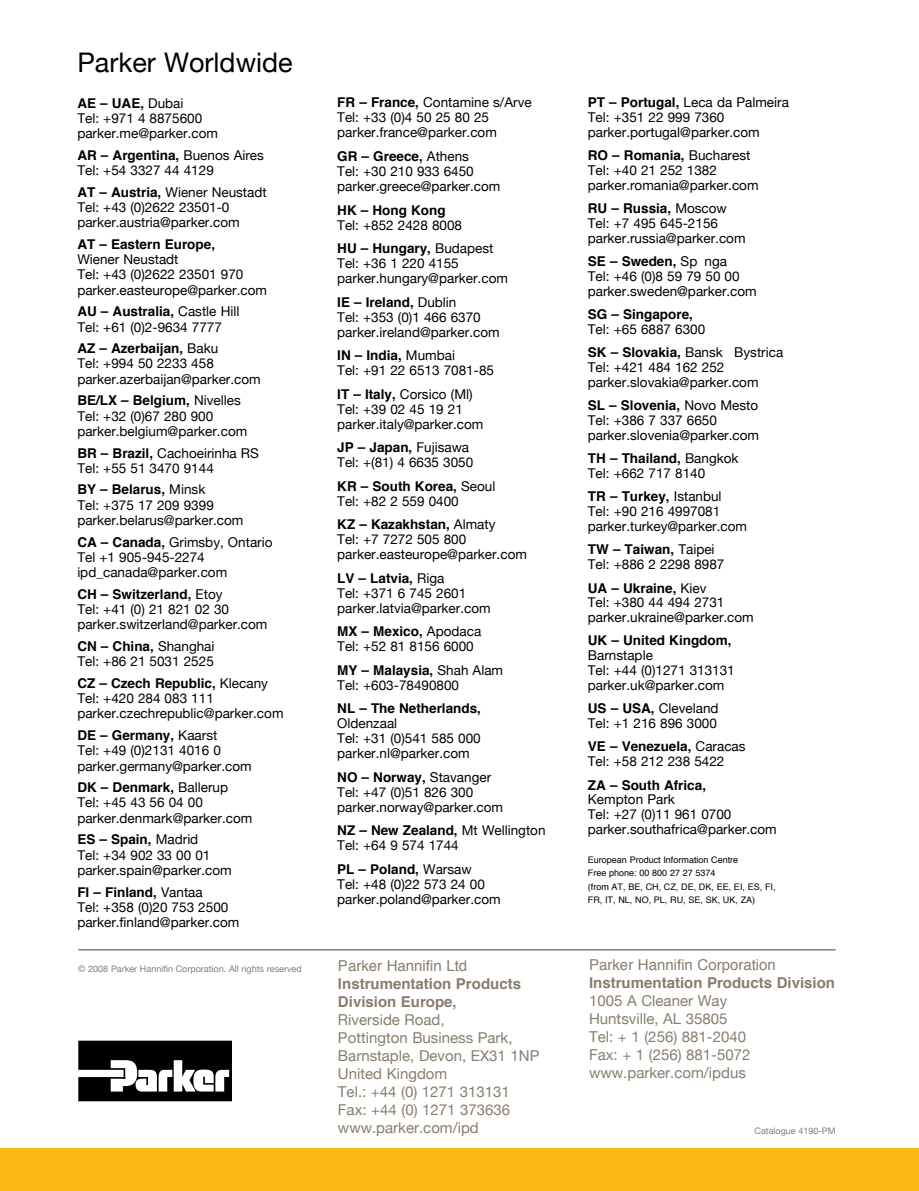
<style>
.page{position:relative;width:919px;height:1191px;background:#fff}
.page>*{position:absolute;margin:0;border:0;box-sizing:border-box;transform-origin:0 0}
.t1{font:27px "Helvetica Neue";color:#000}
.t2{font:15px/18px "Helvetica Neue";color:#887d6e}
.t3{font:700 15px/18px "Helvetica";color:#887d6e}
.t4{font:15px "Helvetica";color:#887d6e}
.t5{font:13.5px/15.3px "Helvetica Neue";color:#000}
.t6{font:700 13.5px "Helvetica";color:#000}
.t7{font:9px/13.5px "Helvetica";color:#000}
.t8{font:9px "Helvetica Neue";color:#887d6e}
.s1{font-family:"Helvetica Neue";font-weight:400}
.s2{font-family:"Helvetica";font-weight:700}
</style>
<div class="page">
<div style="left:0;top:1148px;width:918px;height:43px;background:#fdb913"></div>
<svg style="left:78px;top:1040px;width:154px;height:61px"></svg>
<hr style="left:78px;top:949px;width:757px;height:1px;background:#887d6e">
<h1 class="t1" style="left:77px;top:47px;width:217px">Parker Worldwide</h1>
<p class="t6" style="left:77px;top:92px;width:108px">AE – UAE, <span class="s1">Dubai</span></p>
<p class="t5" style="left:77px;top:110px;width:142px">Tel: +971 4 8875600 parker.me@parker.com</p>
<p class="t6" style="left:77px;top:144px;width:188px">AR – Argentina, <span class="s1">Buenos Aires</span></p>
<p class="t5" style="left:77px;top:159px;width:191px;line-height:21.6px">Tel: +54 3327 44 4129<br><span class="s2">AT – Austria,</span> Wiener Neustadt</p>
<p class="t5" style="left:77px;top:199px;width:164px">Tel: +43 (0)2622 23501-0 parker.austria@parker.com</p>
<p class="t6" style="left:77px;top:233px;width:139px">AT – Eastern Europe,</p>
<p class="t5" style="left:77px;top:251px;width:191px">Wiener Neustadt<br>Tel: +43 (0)2622 23501 970 parker.easteurope@parker.com</p>
<p class="t6" style="left:77px;top:301px;width:164px">AU – Australia, <span class="s1">Castle Hill</span></p>
<p class="t5" style="left:77px;top:319px;width:146px">Tel: +61 (0)2-9634 7777</p>
<p class="t6" style="left:77px;top:337px;width:142px">AZ – Azerbaijan, <span class="s1">Baku</span></p>
<p class="t5" style="left:77px;top:356px;width:185px">Tel: +994 50 2233 458 parker.azerbaijan@parker.com</p>
<p class="t6" style="left:77px;top:390px;width:165px">BE/LX – Belgium, <span class="s1">Nivelles</span></p>
<p class="t5" style="left:77px;top:408px;width:171px">Tel: +32 (0)67 280 900 parker.belgium@parker.com</p>
<p class="t5" style="left:77px;top:445px;width:183px"><span class="s2">BR – Brazil,</span> Cachoeirinha RS<br>Tel: +55 51 3470 9144</p>
<p class="t6" style="left:77px;top:479px;width:129px">BY – Belarus, <span class="s1">Minsk</span></p>
<p class="t5" style="left:77px;top:497px;width:168px">Tel: +375 17 209 9399 parker.belarus@parker.com</p>
<p class="t5" style="left:77px;top:534px;width:197px"><span class="s2">CA – Canada,</span> Grimsby, Ontario<br>Tel +1 905-945-2274 ipd_canada@parker.com</p>
<p class="t6" style="left:77px;top:583px;width:147px">CH – Switzerland, <span class="s1">Etoy</span></p>
<p class="t5" style="left:77px;top:601px;width:192px">Tel: +41 (0) 21 821 02 30 parker.switzerland@parker.com</p>
<p class="t6" style="left:77px;top:635px;width:139px">CN – China, <span class="s1">Shanghai</span></p>
<p class="t5" style="left:77px;top:653px;width:138px">Tel: +86 21 5031 2525</p>
<p class="t6" style="left:77px;top:672px;width:192px">CZ – Czech Republic, <span class="s1">Klecany</span></p>
<p class="t5" style="left:77px;top:690px;width:208px">Tel: +420 284 083 111 parker.czechrepublic@parker.com</p>
<p class="t6" style="left:77px;top:724px;width:141px">DE – Germany, <span class="s1">Kaarst</span></p>
<p class="t5" style="left:77px;top:742px;width:176px">Tel: +49 (0)2131 4016 0 parker.germany@parker.com</p>
<p class="t6" style="left:77px;top:776px;width:152px">DK – Denmark, <span class="s1">Ballerup</span></p>
<p class="t5" style="left:77px;top:795px;width:176px">Tel: +45 43 56 04 00 parker.denmark@parker.com</p>
<p class="t6" style="left:77px;top:828px;width:122px">ES – Spain, <span class="s1">Madrid</span></p>
<p class="t5" style="left:77px;top:847px;width:156px">Tel: +34 902 33 00 01 parker.spain@parker.com</p>
<p class="t6" style="left:77px;top:881px;width:127px">FI – Finland, <span class="s1">Vantaa</span></p>
<p class="t5" style="left:77px;top:899px;width:164px">Tel: +358 (0)20 753 2500 parker.finland@parker.com</p>
<p class="t8" style="left:78px;top:963px;width:225px">© 2008 Parker Hannifin Corporation. All rights reserved</p>
<p class="t5" style="left:337px;top:95px;width:196px"><span class="s2">FR – France,</span> Contamine s/Arve<br>Tel: +33 (0)4 50 25 80 25 parker.france@parker.com</p>
<p class="t6" style="left:337px;top:145px;width:133px">GR – Greece, <span class="s1">Athens</span></p>
<p class="t5" style="left:337px;top:163px;width:165px">Tel: +30 210 933 6450 parker.greece@parker.com</p>
<p class="t6" style="left:337px;top:199px;width:110px">HK – Hong Kong</p>
<p class="t5" style="left:337px;top:217px;width:126px">Tel: +852 2428 8008</p>
<p class="t6" style="left:337px;top:237px;width:158px">HU – Hungary, <span class="s1">Budapest</span></p>
<p class="t5" style="left:337px;top:255px;width:172px">Tel: +36 1 220 4155 parker.hungary@parker.com</p>
<p class="t6" style="left:337px;top:291px;width:121px">IE – Ireland, <span class="s1">Dublin</span></p>
<p class="t5" style="left:337px;top:309px;width:164px">Tel: +353 (0)1 466 6370 parker.ireland@parker.com</p>
<p class="t6" style="left:337px;top:344px;width:119px">IN – India, <span class="s1">Mumbai</span></p>
<p class="t5" style="left:337px;top:358px;width:158px;line-height:23.5px">Tel: +91 22 6513 7081-85<br><span class="s2">IT – Italy,</span> Corsico (Ml)</p>
<p class="t5" style="left:337px;top:401px;width:148px">Tel: +39 02 45 19 21 parker.italy@parker.com</p>
<p class="t6" style="left:337px;top:436px;width:133px">JP – Japan, <span class="s1">Fujisawa</span></p>
<p class="t5" style="left:337px;top:454px;width:137px">Tel: +(81) 4 6635 3050</p>
<p class="t6" style="left:337px;top:475px;width:160px">KR – South Korea, <span class="s1">Seoul</span></p>
<p class="t5" style="left:337px;top:493px;width:123px">Tel: +82 2 559 0400</p>
<p class="t6" style="left:337px;top:513px;width:160px">KZ – Kazakhstan, <span class="s1">Almaty</span></p>
<p class="t5" style="left:337px;top:531px;width:191px">Tel: +7 7272 505 800 parker.easteurope@parker.com</p>
<p class="t6" style="left:337px;top:567px;width:109px">LV – Latvia, <span class="s1">Riga</span></p>
<p class="t5" style="left:337px;top:585px;width:155px">Tel: +371 6 745 2601 parker.latvia@parker.com</p>
<p class="t6" style="left:337px;top:620px;width:145px">MX – Mexico, <span class="s1">Apodaca</span></p>
<p class="t5" style="left:337px;top:638px;width:138px">Tel: +52 81 8156 6000</p>
<p class="t6" style="left:337px;top:659px;width:167px">MY – Malaysia, <span class="s1">Shah Alam</span></p>
<p class="t5" style="left:337px;top:677px;width:123px">Tel: +603-78490800</p>
<p class="t6" style="left:337px;top:697px;width:145px">NL – The Netherlands,</p>
<p class="t5" style="left:337px;top:715px;width:145px">Oldenzaal<br>Tel: +31 (0)541 585 000 parker.nl@parker.com</p>
<p class="t6" style="left:337px;top:766px;width:155px">NO – Norway, <span class="s1">Stavanger</span></p>
<p class="t5" style="left:337px;top:784px;width:167px">Tel: +47 (0)51 826 300 parker.norway@parker.com</p>
<p class="t6" style="left:337px;top:819px;width:210px">NZ – New Zealand, <span class="s1">Mt Wellington</span></p>
<p class="t5" style="left:337px;top:837px;width:123px">Tel: +64 9 574 1744</p>
<p class="t6" style="left:337px;top:858px;width:136px">PL – Poland, <span class="s1">Warsaw</span></p>
<p class="t5" style="left:337px;top:876px;width:165px">Tel: +48 (0)22 573 24 00 parker.poland@parker.com</p>
<p class="t4" style="left:338px;top:954px;width:131px">Parker Hannifin Ltd</p>
<p class="t3" style="left:338px;top:974px;width:184px">Instrumentation Products<br>Division Europe,</p>
<p class="t2" style="left:338px;top:1010px;width:203px">Riverside Road,<br>Pottington Business Park,<br>Barnstaple, Devon, EX31 1NP<br>United Kingdom<br>Tel.: +44 (0) 1271 313131<br>Fax: +44 (0) 1271 373636 www.parker.com/ipd</p>
<p class="t5" style="left:588px;top:95px;width:202px;line-height:14.7px"><span class="s2">PT – Portugal,</span> Leca da Palmeira<br>Tel: +351 22 999 7360 parker.portugal@parker.com</p>
<p class="t6" style="left:588px;top:145px;width:164px">RO – Romania, <span class="s1">Bucharest</span></p>
<p class="t5" style="left:588px;top:163px;width:172px;line-height:14.7px">Tel: +40 21 252 1382 parker.romania@parker.com</p>
<p class="t6" style="left:588px;top:198px;width:140px">RU – Russia, <span class="s1">Moscow</span></p>
<p class="t5" style="left:588px;top:216px;width:159px;line-height:14.7px">Tel: +7 495 645-2156 parker.russia@parker.com</p>
<p class="t6" style="left:588px;top:250px;width:141px">SE – Sweden, <span class="s1">Spånga</span></p>
<p class="t5" style="left:588px;top:268px;width:170px;line-height:14.7px">Tel: +46 (0)8 59 79 50 00 parker.sweden@parker.com</p>
<p class="t6" style="left:588px;top:303px;width:107px">SG – Singapore,</p>
<p class="t5" style="left:588px;top:317px;width:197px;line-height:23.5px">Tel: +65 6887 6300<br><span class="s2">SK – Slovakia,</span> Banská Bystrica</p>
<p class="t5" style="left:588px;top:360px;width:172px;line-height:14.7px">Tel: +421 484 162 252 parker.slovakia@parker.com</p>
<p class="t6" style="left:588px;top:394px;width:172px">SL – Slovenia, <span class="s1">Novo Mesto</span></p>
<p class="t5" style="left:588px;top:412px;width:173px;line-height:14.7px">Tel: +386 7 337 6650 parker.slovenia@parker.com</p>
<p class="t6" style="left:588px;top:447px;width:152px">TH – Thailand, <span class="s1">Bangkok</span></p>
<p class="t5" style="left:588px;top:465px;width:119px">Tel: +662 717 8140</p>
<p class="t6" style="left:588px;top:486px;width:135px">TR – Turkey, <span class="s1">Istanbul</span></p>
<p class="t5" style="left:588px;top:504px;width:161px;line-height:14.7px">Tel: +90 216 4997081 parker.turkey@parker.com</p>
<p class="t6" style="left:588px;top:538px;width:128px">TW – Taiwan, <span class="s1">Taipei</span></p>
<p class="t5" style="left:588px;top:556px;width:138px">Tel: +886 2 2298 8987</p>
<p class="t6" style="left:588px;top:577px;width:120px">UA – Ukraine, <span class="s1">Kiev</span></p>
<p class="t5" style="left:588px;top:595px;width:167px;line-height:14.7px">Tel: +380 44 494 2731 parker.ukraine@parker.com</p>
<p class="t6" style="left:588px;top:630px;width:145px">UK – United Kingdom,</p>
<p class="t5" style="left:588px;top:648px;width:148px;line-height:14.7px">Barnstaple<br>Tel: +44 (0)1271 313131 parker.uk@parker.com</p>
<p class="t5" style="left:588px;top:701px;width:132px;line-height:14.7px"><span class="s2">US – USA,</span> Cleveland<br>Tel: +1 216 896 3000</p>
<p class="t6" style="left:588px;top:735px;width:159px">VE – Venezuela, <span class="s1">Caracas</span></p>
<p class="t5" style="left:588px;top:753px;width:138px">Tel: +58 212 238 5422</p>
<p class="t6" style="left:588px;top:774px;width:120px">ZA – South Africa,</p>
<p class="t5" style="left:588px;top:792px;width:190px;line-height:14.7px">Kempton Park<br>Tel: +27 (0)11 961 0700 parker.southafrica@parker.com</p>
<p class="t7" style="left:588px;top:853px;width:189px">European Product Information Centre<br>Free phone: 00 800 27 27 5374<br>(from AT, BE, CH, CZ, DE, DK, EE, EI, ES, FI, FR, IT, NL, NO, PL, RU, SE, SK, UK, ZA)</p>
<p class="t4" style="left:589px;top:953px;width:188px">Parker Hannifin Corporation</p>
<p class="t3" style="left:589px;top:974px;width:247px">Instrumentation Products Division</p>
<p class="t2" style="left:589px;top:991px;width:163px">1005 A Cleaner Way<br>Huntsville, AL 35805<br>Tel: + 1 (256) 881-2040<br>Fax: + 1 (256) 881-5072 www.parker.com/ipdus</p>
<p class="t8" style="left:754px;top:1125px;width:83px">Catalogue 4190-PM</p>
</div>
